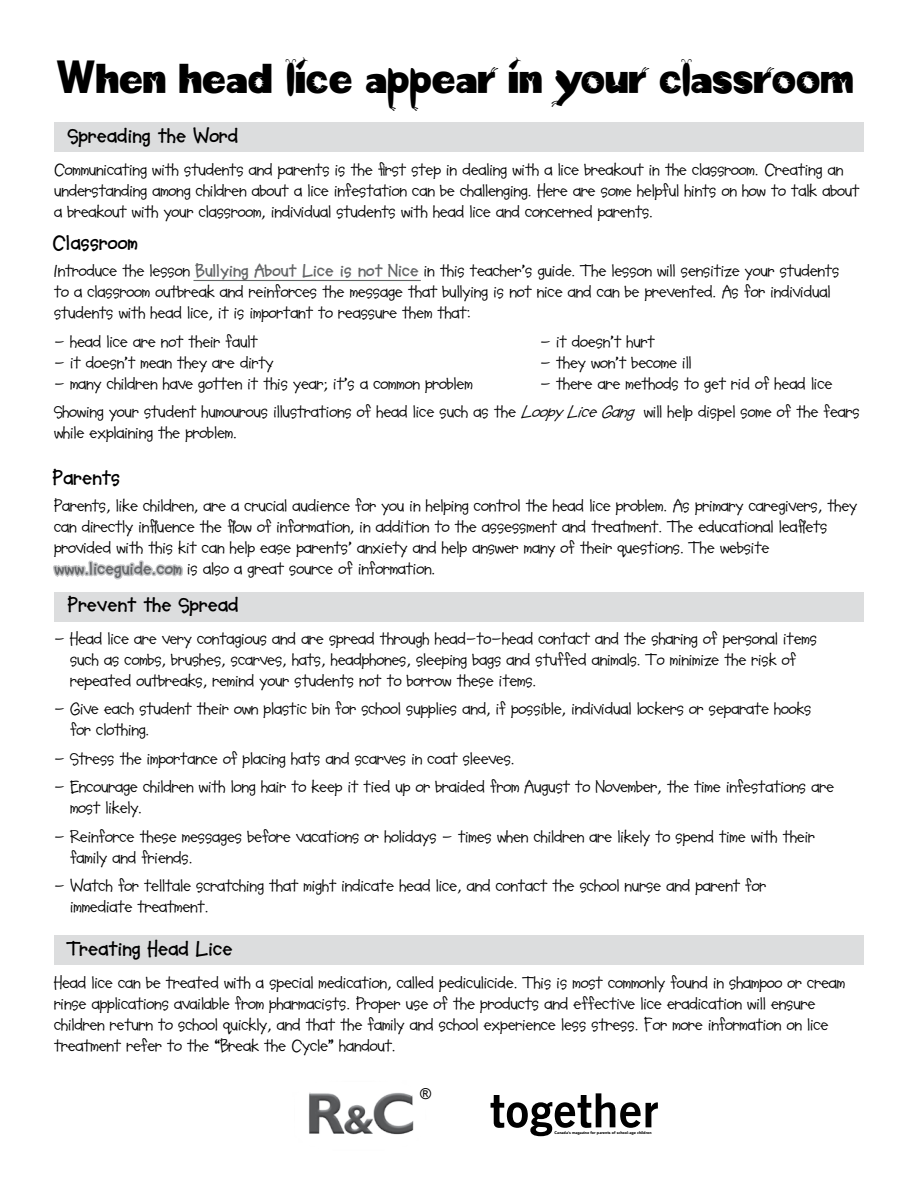
<style>
.page{position:relative;width:918px;height:1188px;background:#fff}
.page>*{position:absolute;margin:0;border:0;box-sizing:border-box;transform-origin:0 0}
.t1{font:42px "a bug's life Regular";color:#000}
.t2{font:700 21px "Soup Bone";letter-spacing:-.005em;color:#000}
.t3{font:18px/21px "Soup Bone";letter-spacing:-.005em;color:#000}
.t4{font:15px "Arial";color:#000}
.t5{font:900 3.9px "Avenir";color:#000}
.s1{font-weight:700;color:#636567}
.s2{font-style:italic}
</style>
<div class="page">
<div style="left:54px;top:935px;width:810px;height:30px;background:#dcddde"></div>
<div style="left:54px;top:122px;width:810px;height:30px;background:#dcddde"></div>
<img style="left:308px;top:1092px;width:106px;height:43px">
<svg style="left:491px;top:1093px;width:167px;height:43px"></svg>
<svg style="left:53px;top:560px;width:130px;height:20px"></svg>
<div style="left:54px;top:592px;width:810px;height:30px;background:#dcddde"></div>
<hr style="left:194px;top:280px;width:227px;height:1px;background:#636567">
<h1 class="t1" style="left:56px;top:56px;width:799px">When head lice appear in your classroom</h1>
<p class="t2" style="left:68px;top:124px;width:172px">Spreading the Word</p>
<p class="t3" style="left:54px;top:160px;width:807px">Communicating with students and parents is the first step in dealing with a lice breakout in the classroom. Creating an understanding among children about a lice infestation can be challenging. Here are some helpful hints on how to talk about a breakout with your classroom, individual students with head lice and concerned parents.</p>
<p class="t2" style="left:53px;top:232px;width:87px">Classroom</p>
<p class="t3" style="left:54px;top:261px;width:787px">Introduce the lesson <span class="s1">Bullying About Lice is not Nice</span> in this teacher’s guide. The lesson will sensitize your students to a classroom outbreak and reinforces the message that bullying is not nice and can be prevented. As for individual students with head lice, it is important to reassure them that:</p>
<p class="t3" style="left:54px;top:331px;width:205px">- head lice are not their fault</p>
<p class="t3" style="left:540px;top:331px;width:116px">- it doesn’t hurt</p>
<p class="t3" style="left:54px;top:352px;width:221px">- it doesn’t mean they are dirty</p>
<p class="t3" style="left:540px;top:352px;width:153px">- they won’t become ill</p>
<p class="t3" style="left:54px;top:373px;width:420px">- many children have gotten it this year; it’s a common problem</p>
<p class="t3" style="left:54px;top:369px;width:807px;line-height:28.5px;text-indent:486px">- there are methods to get rid of head lice<br>Showing your student humourous illustrations of head lice such as the <span class="s2">Loopy LiceGang</span> will help dispel some of the fears</p>
<p class="t3" style="left:54px;top:423px;width:185px">while explaining the problem.</p>
<p class="t2" style="left:53px;top:466px;width:69px">Parents</p>
<p class="t3" style="left:54px;top:496px;width:805px">Parents, like children, are a crucial audience for you in helping control the head lice problem. As primary caregivers, they can directly influence the flow of information, in addition to the assessment and treatment. The educational leaflets provided with this kit can help ease parents’ anxiety and help answer many of their questions. The website <span class="s1">www.liceguide.com</span> is also a great source of information.</p>
<p class="t2" style="left:68px;top:594px;width:173px">Prevent the Spread</p>
<p class="t3" style="left:70px;top:628px;width:748px;text-indent:-16px">- Head lice are very contagious and are spread through head-to-head contact and the sharing of personal items such as combs, brushes, scarves, hats, headphones, sleeping bags and stuffed animals. To minimize the risk of repeated outbreaks, remind your students not to borrow these items.</p>
<p class="t3" style="left:70px;top:699px;width:743px;text-indent:-16px">- Give each student their own plastic bin for school supplies and, if possible, individual lockers or separate hooks for clothing.</p>
<p class="t3" style="left:54px;top:748px;width:463px">- Stress the importance of placing hats and scarves in coat sleeves.</p>
<p class="t3" style="left:70px;top:777px;width:765px;text-indent:-16px">- Encourage children with long hair to keep it tied up or braided from August to November, the time infestations are most likely.</p>
<p class="t3" style="left:70px;top:826px;width:746px;text-indent:-16px">- Reinforce these messages before vacations or holidays - times when children are likely to spend time with their family and friends.</p>
<p class="t3" style="left:70px;top:876px;width:698px;text-indent:-16px">- Watch for telltale scratching that might indicate head lice, and contact the school nurse and parent for immediate treatment.</p>
<p class="t2" style="left:68px;top:938px;width:166px">Treating Head Lice</p>
<p class="t3" style="left:54px;top:972px;width:793px">Head lice can be treated with a special medication, called pediculicide. This is most commonly found in shampoo or cream rinse applications available from pharmacists. Proper use of the products and effective lice eradication will ensure children return to school quickly, and that the family and school experience less stress. For more information on lice treatment refer to the “Break the Cycle” handout.</p>
<p class="t4" style="left:420px;top:1086px;width:13px">®</p>
<p class="t5" style="left:555px;top:1130px;width:99px">Canada's magazine for parents of school-age children</p>
</div>
